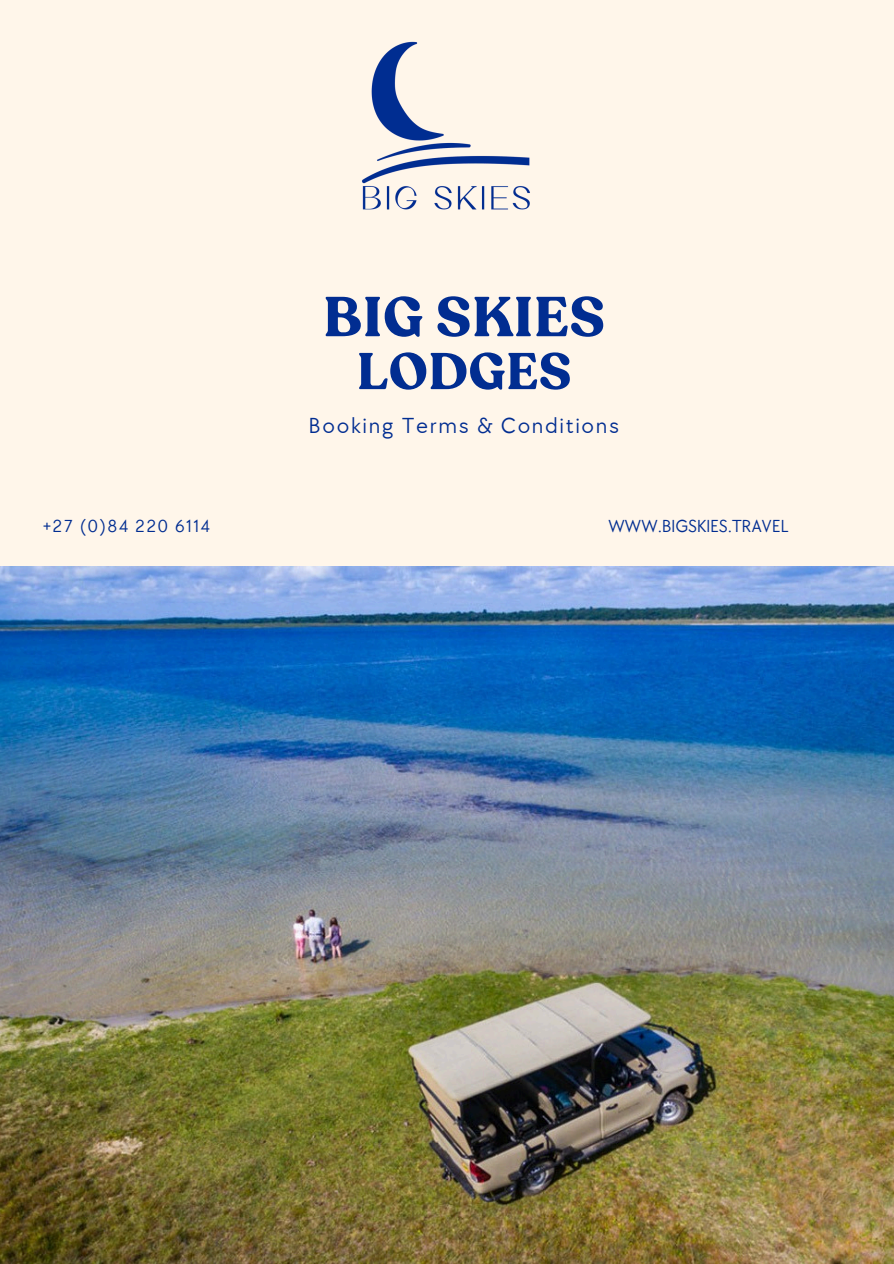
<style>
.page{position:relative;width:894px;height:1264px;background:#fff}
.page>*{position:absolute;margin:0;border:0;box-sizing:border-box;transform-origin:0 0}
.t1{font:700 55.5px "Recoleta Alt";letter-spacing:.02em;color:#012d91}
.t2{font:700 51px "Recoleta Alt";letter-spacing:.02em;color:#012d91}
.t3{font:22.5px "TT Chocolates";letter-spacing:.07em;color:#012d91}
.t4{font:18px "TT Chocolates";letter-spacing:-.02em;color:#012d91}
.t5{font:18px "TT Chocolates";letter-spacing:.08em;color:#012d91}
</style>
<div class="page">
<div style="left:0;top:0;width:893px;height:1263px;background:#fff6ea"></div>
<img style="left:0;top:566px;width:893px;height:697px">
<img style="left:362px;top:41px;width:168px;height:169px">
<p class="t1" style="left:323px;top:281px;width:283px">BIG SKIES</p>
<p class="t2" style="left:357px;top:338px;width:216px">LODGES</p>
<p class="t3" style="left:308px;top:413px;width:312px">Booking Terms &amp; Conditions</p>
<p class="t5" style="left:43px;top:515px;width:168px">+27 (0)84 220 6114</p>
<h2 class="t4" style="left:608px;top:515px;width:182px">WWW.BIGSKIES.TRAVEL</h2>
</div>
